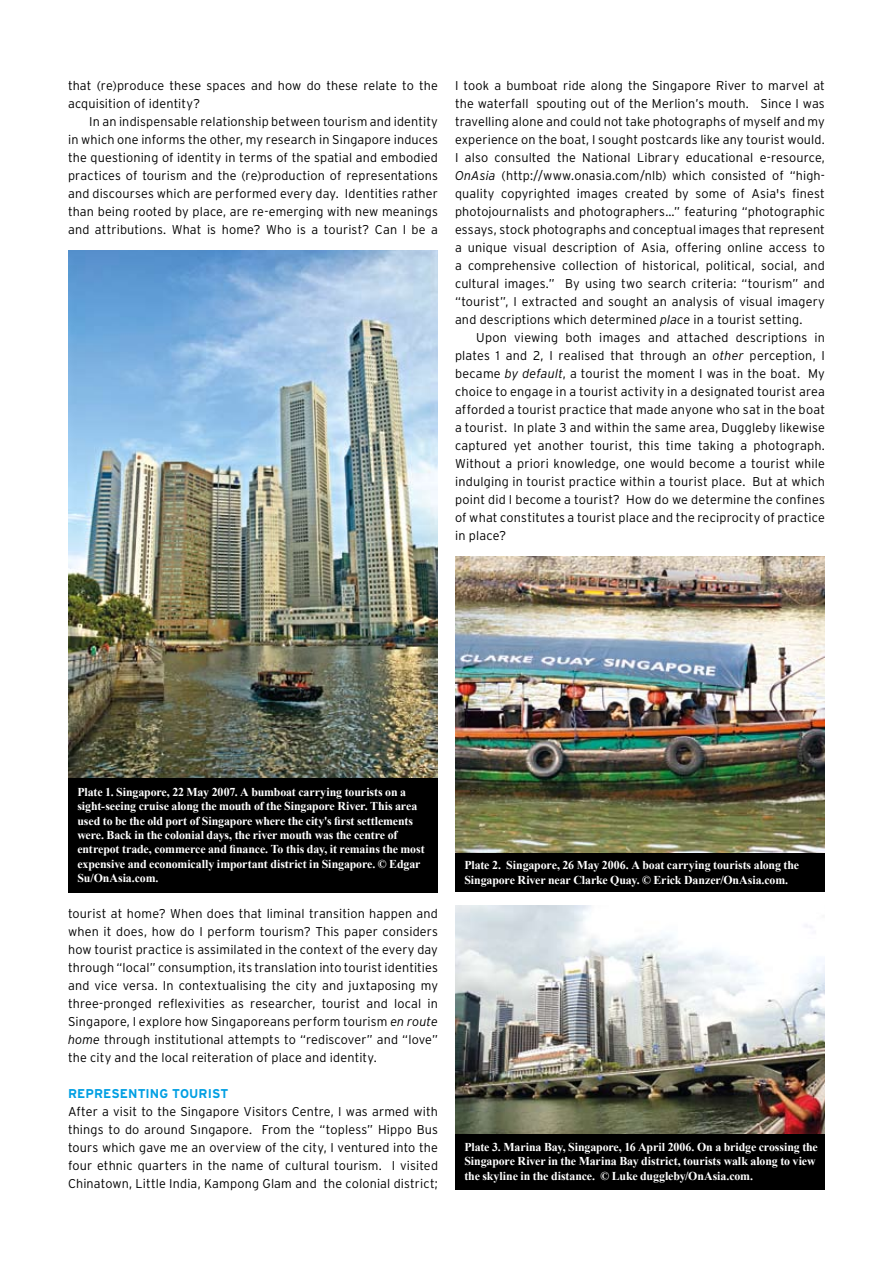
<style>
.page{position:relative;width:893px;height:1263px;background:#fff}
.page>*{position:absolute;margin:0;border:0;box-sizing:border-box;transform-origin:0 0}
.t1{font:300 12.75px/18px "Interstate";letter-spacing:.01em;color:#000;text-align:justify}
.t2{font:700 12.75px "Interstate";letter-spacing:.01em;color:#009fe3}
.t3{font:700 12px/14.4px "Times New Roman";letter-spacing:-.01em;color:#fff}
.s1{font-style:italic}
</style>
<div class="page">
<img style="left:68px;top:250px;width:370px;height:528px">
<div style="left:68px;top:778px;width:370px;height:114px;background:#000"></div>
<img style="left:455px;top:556px;width:370px;height:298px">
<div style="left:455px;top:854px;width:370px;height:38px;background:#000"></div>
<img style="left:455px;top:906px;width:370px;height:228px">
<div style="left:455px;top:1134px;width:370px;height:55px;background:#000"></div>
<p class="t1" style="left:68px;top:76px;width:371px">that (re)produce these spaces and how do these relate to the acquisition of identity?</p>
<p class="t1" style="left:68px;top:112px;width:371px;text-indent:21px">In an indispensable relationship between tourism and identity in which one informs the other, my research in Singapore induces the questioning of identity in terms of the spatial and embodied practices of tourism and the (re)production of representations and discourses which are performed every day. Identities rather than being rooted by place, are re-emerging with new meanings and attributions. What is home? Who is a tourist? Can I be a</p>
<p class="t1" style="left:455px;top:76px;width:371px">I took a bumboat ride along the Singapore River to marvel at the waterfall spouting out of the Merlion’s mouth. Since I was travelling alone and could not take photographs of myself and my experience on the boat, I sought postcards like any tourist would.<br>I also consulted the National Library educational e-resource, <span class="s1">OnAsia</span> (http://www.onasia.com/nlb) which consisted of “high&shy;quality copyrighted images created by some of Asia's finest photojournalists and photographers…” featuring “photographic essays, stock photographs and conceptual images that represent a unique visual description of Asia, offering online access to a comprehensive collection of historical, political, social, and cultural images.” By using two search criteria: “tourism” and “tourist”, I extracted and sought an analysis of visual imagery and descriptions which determined <span class="s1">place</span> in a tourist setting.</p>
<p class="t1" style="left:455px;top:328px;width:371px;text-indent:21px">Upon viewing both images and attached descriptions in plates 1 and 2, I realised that through an <span class="s1">other</span> perception, I became <span class="s1">by default</span>, a tourist the moment I was in the boat. My choice to engage in a tourist activity in a designated tourist area afforded a tourist practice that made anyone who sat in the boat a tourist. In plate 3 and within the same area, Duggleby likewise captured yet another tourist, this time taking a photograph.<br>Without a priori knowledge, one would become a tourist while indulging in tourist practice within a tourist place. But at which point did I become a tourist? How do we determine the confines of what constitutes a tourist place and the reciprocity of practice in place?</p>
<p class="t3" style="left:77px;top:784px;width:349px">Plate 1. Singapore, 22 May 2007. A bumboat carrying tourists on a sight-seeing cruise along the mouth of the Singapore River. This area used to be the old port of Singapore where the city's first settlements were. Back in the colonial days, the river mouth was the centre of entrepot trade, commerce and finance. To this day, it remains the most expensive and economically important district in Singapore. © Edgar Su/OnAsia.com.</p>
<p class="t1" style="left:68px;top:905px;width:372px">tourist at home? When does that liminal transition happen and when it does, how do I perform tourism? This paper considers how tourist practice is assimilated in the context of the every day through “local” consumption, its translation into tourist identities and vice versa. In contextualising the city and juxtaposing my three-pronged reflexivities as researcher, tourist and local in Singapore, I explore how Singaporeans perform tourism <span class="s1">en route home</span> through institutional attempts to “rediscover” and “love” the city and the local reiteration of place and identity.</p>
<p class="t2" style="left:68px;top:1087px;width:162px">REPRESENTING TOURIST</p>
<p class="t1" style="left:68px;top:1103px;width:371px">After a visit to the Singapore Visitors Centre, I was armed with things to do around Sıngapore. From the “topless” Hippo Bus tours which gave me an overview of the city, I ventured into the four ethnic quarters in the name of cultural tourism. I visited Chinatown, Little India, Kampong Glam and the colonial district;</p>
<p class="t3" style="left:464px;top:858px;width:336px">Plate 2. Singapore, 26 May 2006. A boat carrying tourists along the<br>Singapore River near Clarke Quay. © Erick Danzer/OnAsia.com.</p>
<p class="t3" style="left:464px;top:1139px;width:355px">Plate 3. Marina Bay, Singapore, 16 April 2006. On a bridge crossing the<br>Singapore River in the Marina Bay district, tourists walk along to view the skyline in the distance. © Luke duggleby/OnAsia.com.</p>
</div>
